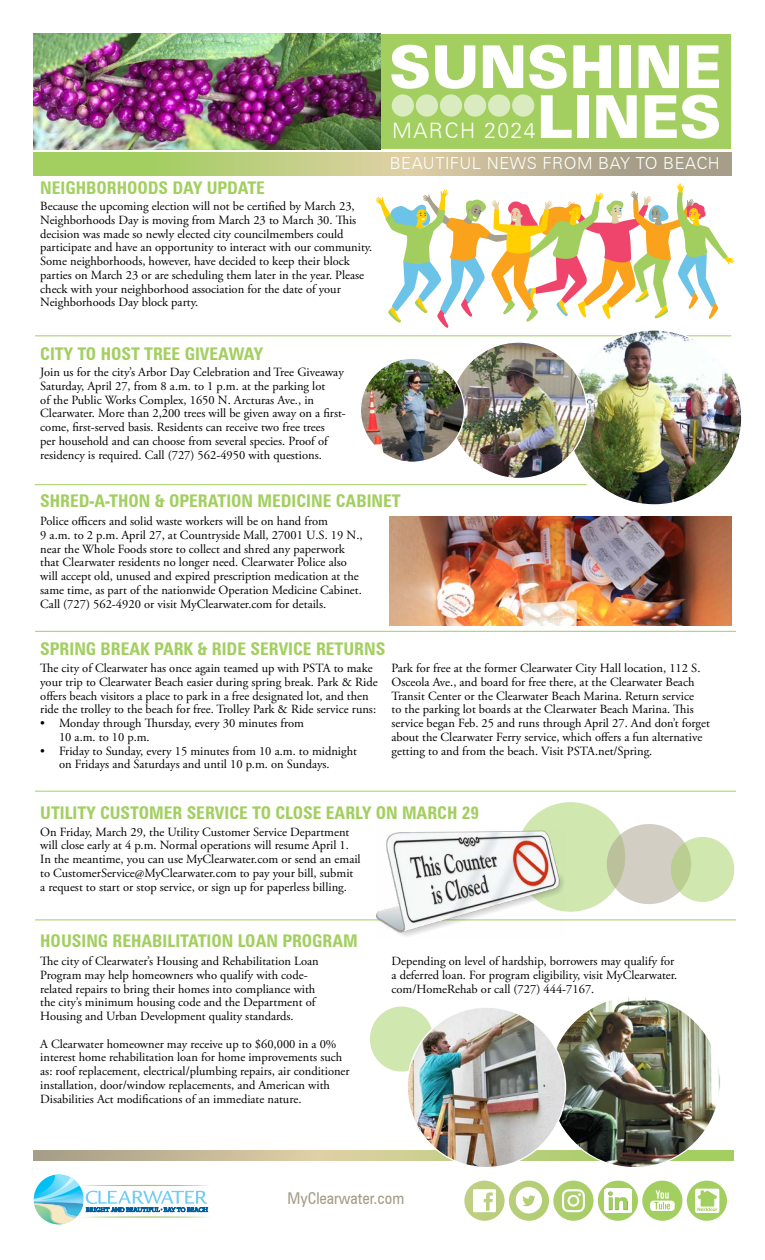
<style>
.page{position:relative;width:765px;height:1260px;background:#fff}
.page>*{position:absolute;margin:0;border:0;box-sizing:border-box;transform-origin:0 0}
.t1{font:900 59.25px "Zurich BT";color:#fff}
.t2{font:300 21.25px "Zurich BT";letter-spacing:.07em;color:#fff}
.t3{font:700 condensed 17.5px "Zurich BT";color:#a2cf5f}
.t4{font:300 16.62px "Zurich BT";letter-spacing:.03em;color:#fff}
.t5{font:condensed 16.25px "Zurich BT";color:#a69e88}
.t6{font:12.5px/13.8px "Adobe Garamond Pro";color:#000}
</style>
<div class="page">
<svg style="left:34px;top:1150px;width:699px;height:11px;background:#c1bf8e"></svg>
<svg style="left:464px;top:1181px;width:41px;height:40px"></svg>
<svg style="left:473px;top:1189px;width:23px;height:23px"></svg>
<svg style="left:642px;top:1181px;width:41px;height:40px"></svg>
<svg style="left:650px;top:1190px;width:25px;height:21px"></svg>
<svg style="left:553px;top:1181px;width:41px;height:40px"></svg>
<svg style="left:562px;top:1189px;width:23px;height:23px"></svg>
<div style="left:687px;top:1181px;width:40px;height:40px;background:#a2cf5f;border-radius:20px"></div>
<svg style="left:695px;top:1188px;width:25px;height:25px"></svg>
<svg style="left:509px;top:1181px;width:40px;height:40px"></svg>
<svg style="left:516px;top:1187px;width:26px;height:26px"></svg>
<svg style="left:598px;top:1181px;width:40px;height:40px"></svg>
<img style="left:604px;top:1189px;width:28px;height:24px">
<div style="left:34px;top:34px;width:697px;height:115px;background:#a2cf5f"></div>
<svg style="left:34px;top:152px;width:697px;height:23px;background:#b8bf84"></svg>
<div style="left:516px;top:802px;width:109px;height:110px;background:#d0e7af;border-radius:50%"></div>
<svg style="left:607px;top:824px;width:84px;height:80px;background:#ceccbd"></svg>
<svg style="left:671px;top:837px;width:63px;height:65px;background:#cbe1a9"></svg>
<div style="left:370px;top:1007px;width:63px;height:65px;background:#d0e7af;border-radius:50%"></div>
<hr style="left:35px;top:336px;width:696px;height:1px;background:#a2cf5f">
<hr style="left:35px;top:631px;width:701px;height:1px;background:#a2cf5f">
<hr style="left:35px;top:791px;width:701px;height:1px;background:#a2cf5f">
<hr style="left:35px;top:920px;width:701px;height:1px;background:#a2cf5f">
<hr style="left:35px;top:484px;width:552px;height:1px;background:#a2cf5f">
<div style="left:392px;top:94px;width:22px;height:23px;background:#d9ebbf;border-radius:50%"></div>
<div style="left:416px;top:94px;width:22px;height:23px;background:#d9ebbf;border-radius:50%"></div>
<div style="left:440px;top:94px;width:22px;height:23px;background:#d9ebbf;border-radius:50%"></div>
<div style="left:464px;top:94px;width:22px;height:23px;background:#d9ebbf;border-radius:50%"></div>
<div style="left:488px;top:94px;width:22px;height:23px;background:#d9ebbf;border-radius:50%"></div>
<div style="left:512px;top:94px;width:22px;height:23px;background:#d9ebbf;border-radius:50%"></div>
<img style="left:34px;top:34px;width:346px;height:115px">
<svg style="left:376px;top:183px;width:358px;height:145px"></svg>
<img style="left:567px;top:330px;width:175px;height:175px;border-radius:87px">
<img style="left:450px;top:342px;width:137px;height:136px;border-radius:68px">
<img style="left:360px;top:358px;width:104px;height:104px;border-radius:52px">
<img style="left:389px;top:516px;width:342px;height:110px">
<img style="left:377px;top:830px;width:189px;height:106px">
<img style="left:549px;top:996px;width:171px;height:172px;border-radius:86px">
<img style="left:407px;top:1007px;width:159px;height:159px">
<svg style="left:34px;top:1175px;width:175px;height:49px"></svg>
<p class="t3" style="left:40px;top:178px;width:226px">NEIGHBORHOODS DAY UPDATE</p>
<p class="t6" style="left:40px;top:200px;width:334px">Because the upcoming election will not be certified by March 23, Neighborhoods Day is moving from March 23 to March 30. This decision was made so newly elected city councilmembers could participate and have an opportunity to interact with our community.<br>Some neighborhoods, however, have decided to keep their block parties on March 23 or are scheduling them later in the year. Please check with your neighborhood association for the date of your Neighborhoods Day block party.</p>
<p class="t3" style="left:40px;top:344px;width:224px">CITY TO HOST TREE GIVEAWAY</p>
<p class="t6" style="left:40px;top:366px;width:307px">Join us for the city’s Arbor Day Celebration and Tree Giveaway Saturday, April 27, from 8 a.m. to 1 p.m. at the parking lot<br>of the Public Works Complex, 1650 N. Arcturas Ave., in Clearwater. More than 2,200 trees will be given away on a first&shy;come, first-served basis. Residents can receive two free trees<br>per household and can choose from several species. Proof of residency is required. Call (727) 562-4950 with questions.</p>
<p class="t1" style="left:389px;top:31px;width:334px">SUNSHINE</p>
<p class="t2" style="left:392px;top:117px;width:145px">MARCH 2024</p>
<p class="t1" style="left:537px;top:81px;width:186px">LINES</p>
<p class="t4" style="left:390px;top:153px;width:332px">BEAUTIFUL NEWS FROM BAY TO BEACH</p>
<p class="t3" style="left:40px;top:490px;width:362px">SHRED-A-THON &amp; OPERATION MEDICINE CABINET</p>
<p class="t6" style="left:40px;top:515px;width:324px">Police officers and solid waste workers will be on hand from<br>9 a.m. to 2 p.m. April 27, at Countryside Mall, 27001 U.S. 19 N., near the Whole Foods store to collect and shred any paperwork that Clearwater residents no longer need. Clearwater Police also will accept old, unused and expired prescription medication at the same time, as part of the nationwide Operation Medicine Cabinet.<br>Call (727) 562-4920 or visit MyClearwater.com for details.</p>
<p class="t3" style="left:40px;top:638px;width:347px">SPRING BREAK PARK &amp; RIDE SERVICE RETURNS</p>
<p class="t6" style="left:40px;top:662px;width:339px">The city of Clearwater has once again teamed up with PSTA to make your trip to Clearwater Beach easier during spring break. Park &amp; Ride offers beach visitors a place to park in a free designated lot, and then ride the trolley to the beach for free. Trolley Park &amp; Ride service runs:</p>
<p class="t6" style="left:40px;top:717px;width:265px">• Monday through Thursday, every 30 minutes from</p>
<p class="t6" style="left:59px;top:731px;width:92px">10 a.m. to 10 p.m.</p>
<p class="t6" style="left:59px;top:744px;width:300px;text-indent:-19px">• Friday to Sunday, every 15 minutes from 10 a.m. to midnight on Fridays and Saturdays and until 10 p.m. on Sundays.</p>
<p class="t6" style="left:392px;top:662px;width:320px">Park for free at the former Clearwater City Hall location, 112 S.<br>Osceola Ave., and board for free there, at the Clearwater Beach Transit Center or the Clearwater Beach Marina. Return service<br>to the parking lot boards at the Clearwater Beach Marina. This service began Feb. 25 and runs through April 27. And don’t forget about the Clearwater Ferry service, which offers a fun alternative getting to and from the beach. Visit PSTA.net/Spring.</p>
<p class="t3" style="left:40px;top:802px;width:440px">UTILITY CUSTOMER SERVICE TO CLOSE EARLY ON MARCH 29</p>
<p class="t6" style="left:40px;top:825px;width:322px">On Friday, March 29, the Utility Customer Service Department will close early at 4 p.m. Normal operations will resume April 1.<br>In the meantime, you can use MyClearwater.com or send an email to CustomerService@MyClearwater.com to pay your bill, submit a request to start or stop service, or sign up for paperless billing.</p>
<p class="t3" style="left:40px;top:930px;width:319px">HOUSING REHABILITATION LOAN PROGRAM</p>
<p class="t6" style="left:40px;top:955px;width:280px">The city of Clearwater’s Housing and Rehabilitation Loan Program may help homeowners who qualify with code&shy;related repairs to bring their homes into compliance with the city’s minimum housing code and the Department of Housing and Urban Development quality standards.</p>
<p class="t6" style="left:40px;top:1037px;width:311px">A Clearwater homeowner may receive up to $60,000 in a 0% interest home rehabilitation loan for home improvements such as: roof replacement, electrical/plumbing repairs, air conditioner installation, door/window replacements, and American with Disabilities Act modifications of an immediate nature.</p>
<p class="t6" style="left:392px;top:955px;width:287px">Depending on level of hardship, borrowers may qualify for a deferred loan. For program eligibility, visit MyClearwater. com/HomeRehab or call (727) 444-7167.</p>
<p class="t5" style="left:287px;top:1189px;width:118px">MyClearwater.com</p>
</div>
